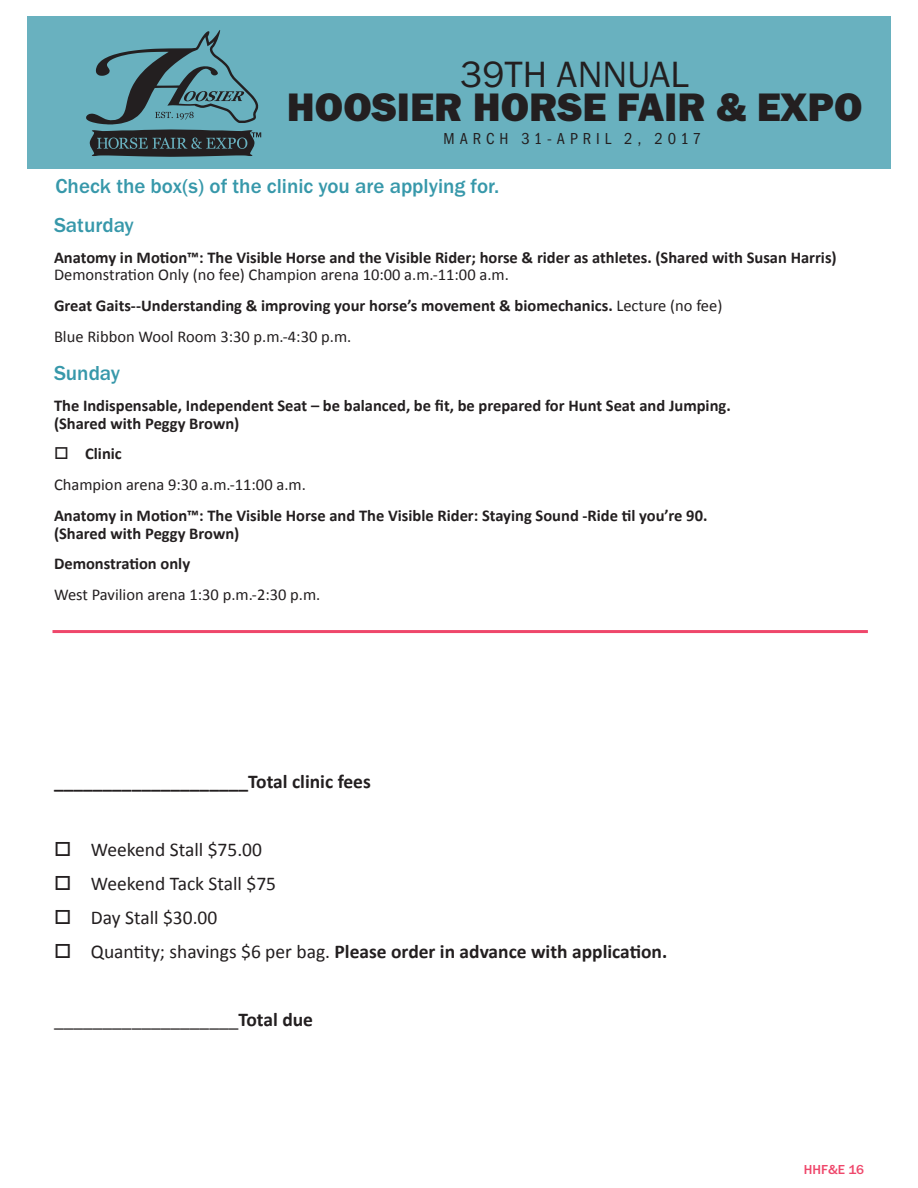
<style>
.page{position:relative;width:918px;height:1188px;background:#fff}
.page>*{position:absolute;margin:0;border:0;box-sizing:border-box;transform-origin:0 0}
.t1{font:800 41.25px "FS Franklin Gothic H";color:#231f20}
.t2{font:37.95px "FS Franklin Gothic";color:#231f20}
.t3{font:700 21px/38.8px "FS Franklin Gothic";color:#3798aa}
.t4{font:700 19.5px "Calibri";color:#231f20}
.t5{font:19.5px "Calibri";color:#231f20}
.t6{font:700 16.5px/17.9px "Calibri";color:#231f20}
.t7{font:16.5px "Calibri";color:#231f20}
.t8{font:16.5px "FS Franklin Gothic Cond";letter-spacing:.3em;color:#231f20}
.t9{font:700 13.5px "FS Franklin Gothic";color:#ef476b}
.s1{font-weight:400}
.s2{font-weight:700}
</style>
<div class="page">
<div style="left:27px;top:16px;width:864px;height:152px;background:#69b1bf"></div>
<svg style="left:86px;top:30px;width:175px;height:127px"></svg>
<hr style="left:52px;top:630px;width:816px;height:3px;background:#ef476b">
<h2 class="t2" style="left:460px;top:54px;width:231px">39TH ANNUAL</h2>
<h1 class="t1" style="left:287px;top:83px;width:577px">HOOSIER HORSE FAIR &amp; EXPO</h1>
<p class="t8" style="left:444px;top:129px;width:259px">MARCH 31-APRIL 2, 2017</p>
<p class="t3" style="left:54px;top:167px;width:447px">Check the box(s) of the clinic you are applying for.<br>Saturday</p>
<p class="t6" style="left:54px;top:248px;width:784px">Anatomy in Motion™: The Visible Horse and the Visible Rider; horse &amp; rider as athletes. (Shared with Susan Harris)<br><span class="s1">Demonstration Only (no fee) Champion arena 10:00 a.m.-11:00 a.m.</span></p>
<p class="t6" style="left:54px;top:297px;width:670px">Great Gaits--Understanding &amp; improving your horse’s movement &amp; biomechanics. <span class="s1">Lecture (no fee)</span></p>
<p class="t7" style="left:54px;top:326px;width:299px">Blue Ribbon Wool Room 3:30 p.m.-4:30 p.m.</p>
<p class="t3" style="left:54px;top:354px;width:68px">Sunday</p>
<p class="t6" style="left:54px;top:396px;width:678px">The Indispensable, Independent Seat – be balanced, be fit, be prepared for Hunt Seat and Jumping. (Shared with Peggy Brown)</p>
<p class="t6" style="left:54px;top:445px;width:69px">□ Clinic</p>
<p class="t7" style="left:54px;top:474px;width:253px">Champion arena 9:30 a.m.-11:00 a.m.</p>
<p class="t6" style="left:54px;top:506px;width:655px">Anatomy in Motion™: The Visible Horse and The Visible Rider: Staying Sound -Ride til you’re 90. (Shared with Peggy Brown)</p>
<p class="t6" style="left:54px;top:555px;width:138px">Demonstration only</p>
<p class="t7" style="left:54px;top:584px;width:268px">West Pavilion arena 1:30 p.m.-2:30 p.m.</p>
<p class="t4" style="left:54px;top:769px;width:318px">____________________Total clinic fees</p>
<p class="t5" style="left:54px;top:837px;width:210px">□ Weekend Stall $75.00</p>
<p class="t5" style="left:54px;top:871px;width:224px">□ Weekend Tack Stall $75</p>
<p class="t5" style="left:54px;top:905px;width:165px">□ Day Stall $30.00</p>
<p class="t4" style="left:54px;top:939px;width:615px">□ <span class="s1">Quantity; shavings $6 per bag.</span> Please order in advance with application.</p>
<p class="t5" style="left:54px;top:1007px;width:261px">___________________<span class="s2">Total due</span></p>
<p class="t9" style="left:804px;top:1162px;width:62px">HHF&amp;E 16</p>
</div>
